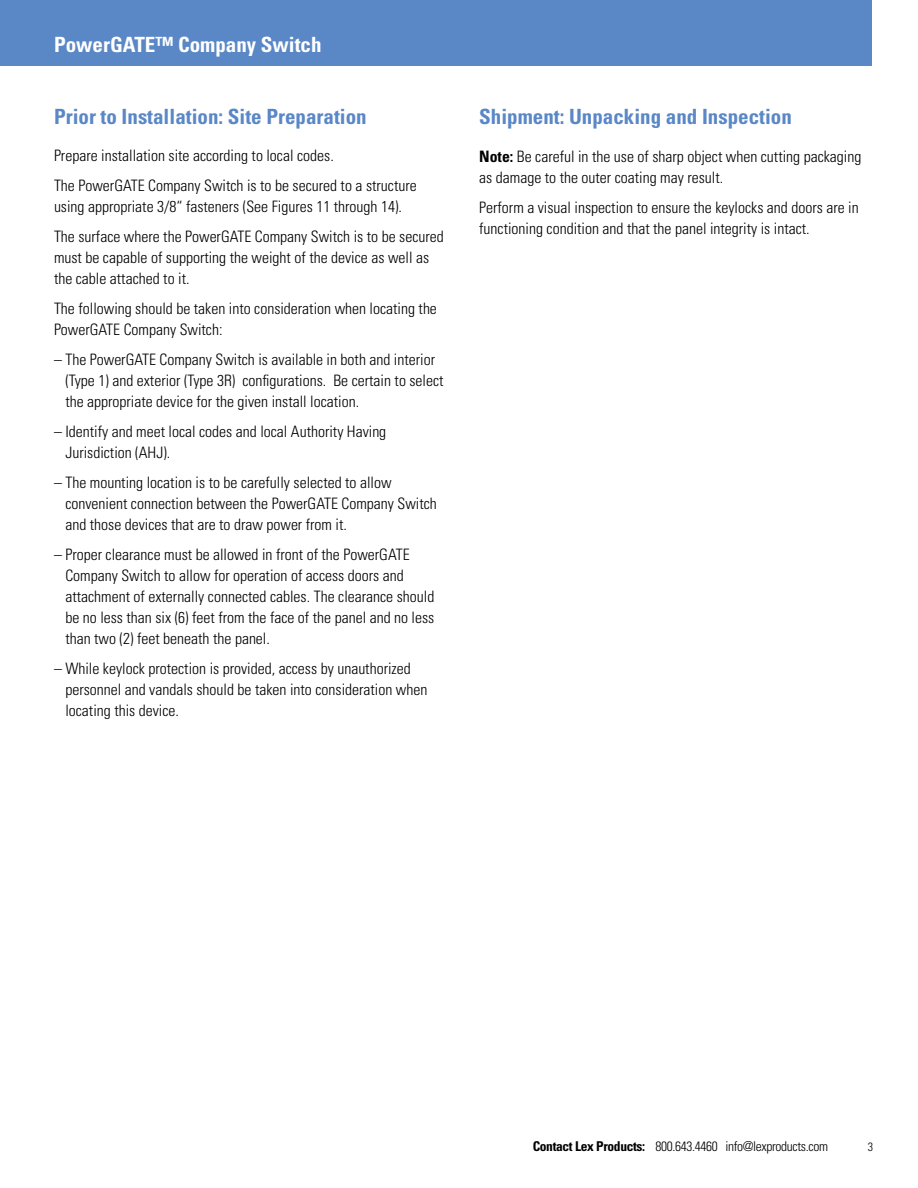
<style>
.page{position:relative;width:918px;height:1188px;background:#fff}
.page>*{position:absolute;margin:0;border:0;box-sizing:border-box;transform-origin:0 0}
.t1{font:700 condensed 21px "Univers";color:#5a87c6}
.t2{font:700 condensed 21px "Univers";color:#fff}
.t3{font:300 condensed 15.75px/21px "Univers";color:#000}
.t4{font:300 condensed 13.5px "Univers";letter-spacing:-.025em;color:#000}
.t5{font:300 condensed 12px "Univers";color:#000}
.s1{font-weight:700}
</style>
<div class="page">
<div style="left:0;top:0;width:871px;height:66px;background:#5a87c6"></div>
<h1 class="t2" style="left:54px;top:37px;width:269px">PowerGATE™ Company Switch</h1>
<h1 class="t1" style="left:54px;top:109px;width:314px">Prior to Installation: Site Preparation</h1>
<p class="t3" style="left:54px;top:142px;width:364px;line-height:30px">Prepare installation site according to local codes.<br>The PowerGATE Company Switch is to be secured to a structure</p>
<p class="t3" style="left:54px;top:193px;width:391px;line-height:30px">using appropriate 3/8“ fasteners (See Figures 11 through 14).<br>The surface where the PowerGATE Company Switch is to be secured</p>
<p class="t3" style="left:54px;top:249px;width:377px">must be capable of supporting the weight of the device as well as the cable attached to it.</p>
<p class="t3" style="left:54px;top:300px;width:384px">The following should be taken into consideration when locating the<br>PowerGATE Company Switch:</p>
<p class="t3" style="left:65px;top:351px;width:380px;text-indent:-11px">– The PowerGATE Company Switch is available in both and interior (Type 1) and exterior (Type 3R) configurations. Be certain to select the appropriate device for the given install location.</p>
<p class="t3" style="left:65px;top:423px;width:322px;text-indent:-11px">– Identify and meet local codes and local Authority Having<br>Jurisdiction (AHJ).</p>
<p class="t3" style="left:65px;top:474px;width:373px;text-indent:-11px">– The mounting location is to be carefully selected to allow convenient connection between the PowerGATE Company Switch and those devices that are to draw power from it.</p>
<p class="t3" style="left:65px;top:546px;width:371px;text-indent:-11px">– Proper clearance must be allowed in front of the PowerGATE Company Switch to allow for operation of access doors and attachment of externally connected cables. The clearance should be no less than six (6) feet from the face of the panel and no less than two (2) feet beneath the panel.</p>
<p class="t3" style="left:65px;top:660px;width:363px;text-indent:-11px">– While keylock protection is provided, access by unauthorized personnel and vandals should be taken into consideration when locating this device.</p>
<h1 class="t1" style="left:479px;top:109px;width:314px">Shipment: Unpacking and Inspection</h1>
<p class="t3" style="left:479px;top:148px;width:384px"><span class="s1">Note:</span> Be careful in the use of sharp object when cutting packaging as damage to the outer coating may result.</p>
<p class="t3" style="left:479px;top:199px;width:381px">Perform a visual inspection to ensure the keylocks and doors are in functioning condition and that the panel integrity is intact.</p>
<p class="t4" style="left:533px;top:1141px;width:297px"><span class="s1">Contact Lex Products:</span> 800.643.4460 info@lexproducts.com</p>
<p class="t5" style="left:868px;top:1142px;width:7px">3</p>
</div>
